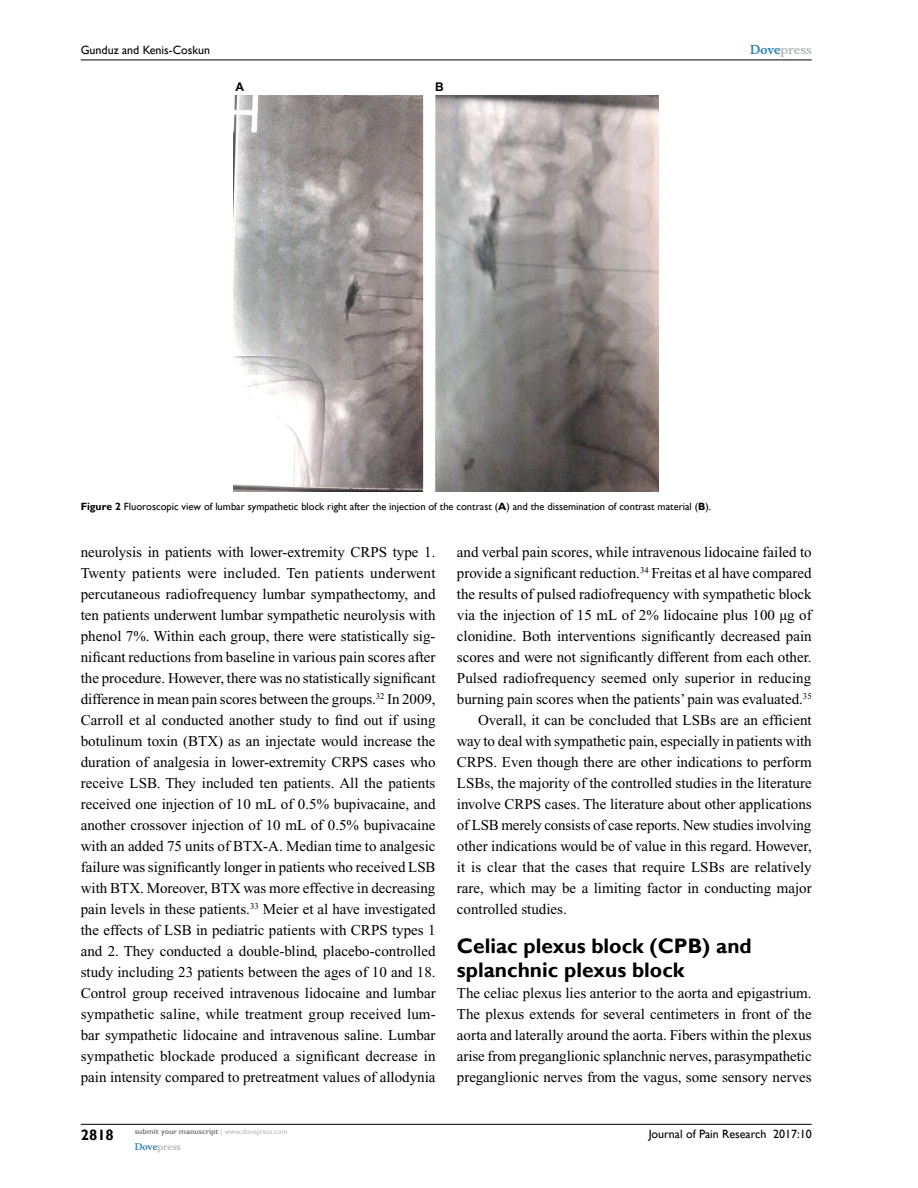
<style>
.page{position:relative;width:918px;height:1188px;background:#fff}
.page>*{position:absolute;margin:0;border:0;box-sizing:border-box;transform-origin:0 0}
.t1{font:700 21px/24px "Gill Sans";color:#000}
.t2{font:15px/21px "Times New Roman";color:#000;text-align:justify}
.t3{font:700 15px "Gill Sans";color:#000}
.t4{font:12px "Gill Sans";color:#000}
.t5{font:700 12px "Musee";color:#b8babc}
.t6{font:700 12px "Arial";color:#000}
.t7{font:10.5px "Gill Sans";color:#000}
.t8{font:700 9px "Musee";color:#b8babc}
.t9{font:700 7.5px "Gill Sans";color:#808285}
.s1{color:#3785ad}
.s2{font-weight:700}
.s3{font-weight:400;color:#b8babc}
</style>
<div class="page">
<hr style="left:81px;top:1124px;width:731px;height:1px;background:#000">
<hr style="left:81px;top:60px;width:731px;height:1px;background:#000">
<img style="left:234px;top:95px;width:425px;height:397px">
<p class="t4" style="left:81px;top:43px;width:131px">Gunduz and Kenis-Coskun</p>
<p class="t6" style="left:235px;top:78px;width:10px">A</p>
<p class="t6" style="left:435px;top:78px;width:10px">B</p>
<p class="t5" style="left:750px;top:43px;width:63px"><span class="s1">Dove</span>press</p>
<p class="t7" style="left:81px;top:501px;width:632px"><span class="s2">Figure 2</span> Fluoroscopic view of lumbar sympathetic block right after the injection of the contrast (<span class="s2">A</span>) and the dissemination of contrast material (<span class="s2">B</span>).</p>
<p class="t2" style="left:81px;top:542px;width:357px">neurolysis in patients with lower-extremity CRPS type 1.<br>Twenty patients were included. Ten patients underwent percutaneous radiofrequency lumbar sympathectomy, and ten patients underwent lumbar sympathetic neurolysis with phenol 7%. Within each group, there were statistically sig&shy;nificant reductions from baseline in various pain scores after the procedure. However, there was no statistically significant difference in mean pain scores between the groups.<sup>32</sup> In 2009, Carroll et al conducted another study to find out if using botulinum toxin (BTX) as an injectate would increase the duration of analgesia in lower-extremity CRPS cases who receive LSB. They included ten patients. All the patients received one injection of 10 mL of 0.5% bupivacaine, and another crossover injection of 10 mL of 0.5% bupivacaine with an added 75 units of BTX-A. Median time to analgesic failure was significantly longer in patients who received LSB with BTX. Moreover, BTX was more effective in decreasing pain levels in these patients.<sup>33</sup> Meier et al have investigated the effects of LSB in pediatric patients with CRPS types 1 and 2. They conducted a double-blind, placebo-controlled study including 23 patients between the ages of 10 and 18.<br>Control group received intravenous lidocaine and lumbar sympathetic saline, while treatment group received lum&shy;bar sympathetic lidocaine and intravenous saline. Lumbar sympathetic blockade produced a significant decrease in pain intensity compared to pretreatment values of allodynia</p>
<p class="t2" style="left:457px;top:542px;width:356px">and verbal pain scores, while intravenous lidocaine failed to</p>
<p class="t2" style="left:457px;top:563px;width:356px">provide a significant reduction.<sup>34</sup> Freitas et al have compared</p>
<p class="t2" style="left:457px;top:584px;width:356px">the results of pulsed radiofrequency with sympathetic block</p>
<p class="t2" style="left:457px;top:605px;width:356px">via the injection of 15 mL of 2% lidocaine plus 100 μg of</p>
<p class="t2" style="left:457px;top:626px;width:356px">clonidine. Both interventions significantly decreased pain</p>
<p class="t2" style="left:457px;top:647px;width:356px">scores and were not significantly different from each other.</p>
<p class="t2" style="left:457px;top:668px;width:356px">Pulsed radiofrequency seemed only superior in reducing</p>
<p class="t2" style="left:457px;top:689px;width:356px">burning pain scores when the patients’ pain was evaluated.<sup>35</sup></p>
<p class="t2" style="left:478px;top:710px;width:335px">Overall, it can be concluded that LSBs are an efficient</p>
<p class="t2" style="left:457px;top:731px;width:356px">way to deal with sympathetic pain, especially in patients with</p>
<p class="t2" style="left:457px;top:752px;width:356px">CRPS. Even though there are other indications to perform</p>
<p class="t2" style="left:457px;top:773px;width:356px">LSBs, the majority of the controlled studies in the literature</p>
<p class="t2" style="left:457px;top:794px;width:356px">involve CRPS cases. The literature about other applications</p>
<p class="t2" style="left:457px;top:815px;width:356px">of LSB merely consists of case reports. New studies involving</p>
<p class="t2" style="left:457px;top:836px;width:356px">other indications would be of value in this regard. However,</p>
<p class="t2" style="left:457px;top:857px;width:356px">it is clear that the cases that require LSBs are relatively</p>
<p class="t2" style="left:457px;top:878px;width:356px">rare, which may be a limiting factor in conducting major</p>
<p class="t2" style="left:457px;top:899px;width:111px">controlled studies.</p>
<h1 class="t1" style="left:457px;top:935px;width:296px">Celiac plexus block (CPB) and splanchnic plexus block</h1>
<p class="t2" style="left:457px;top:983px;width:356px">The celiac plexus lies anterior to the aorta and epigastrium.<br>The plexus extends for several centimeters in front of the aorta and laterally around the aorta. Fibers within the plexus arise from preganglionic splanchnic nerves, parasympathetic preganglionic nerves from the vagus, some sensory nerves</p>
<p class="t3" style="left:81px;top:1126px;width:35px">2818</p>
<p class="t9" style="left:135px;top:1127px;width:154px">submit your manuscript <span class="s3">| www.dovepress.com</span></p>
<p class="t8" style="left:135px;top:1141px;width:48px"><span class="s1">Dove</span>press</p>
<p class="t4" style="left:649px;top:1127px;width:164px">Journal of Pain Research 2017:10</p>
</div>
